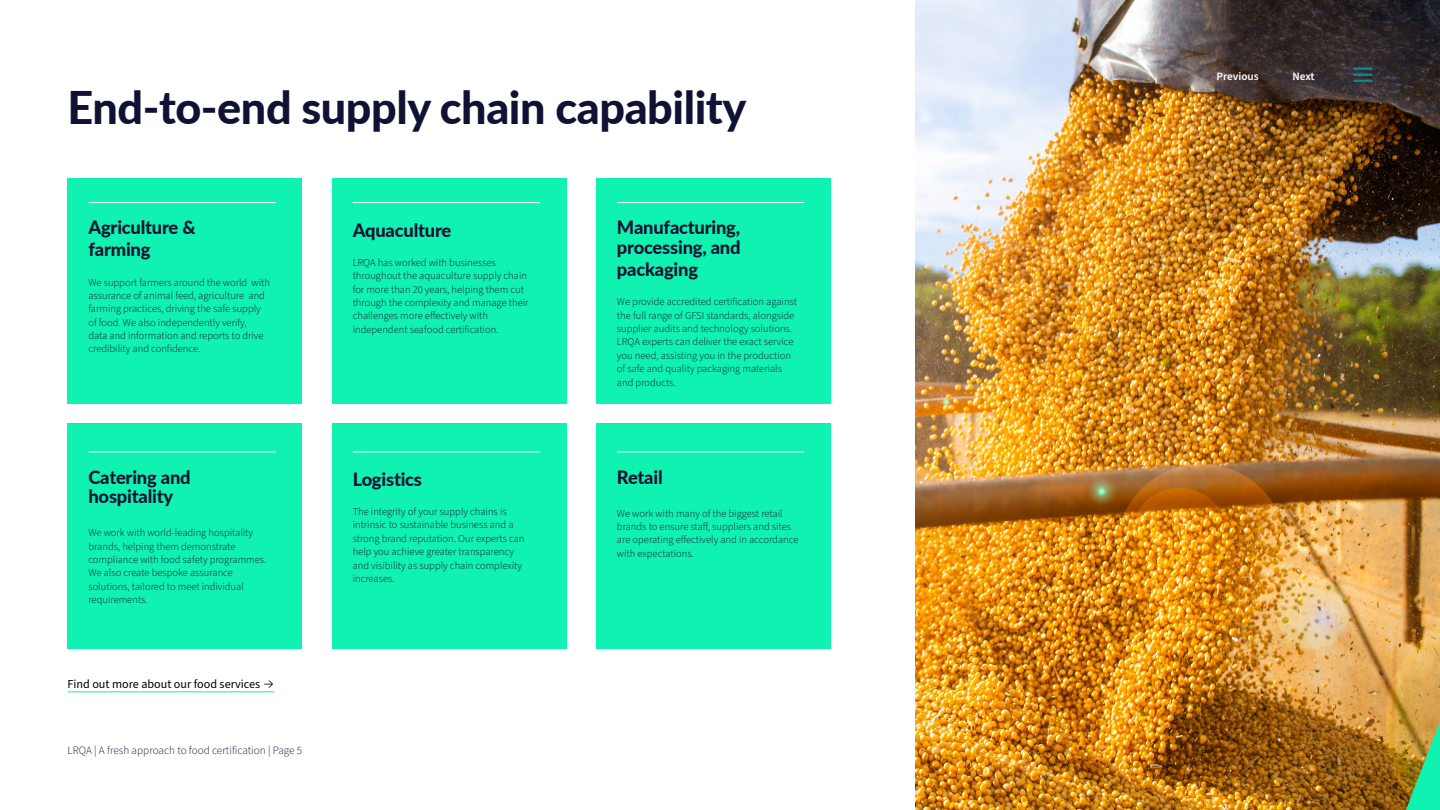
<style>
.page{position:relative;width:1440px;height:810px;background:#fff}
.page>*{position:absolute;margin:0;border:0;box-sizing:border-box;transform-origin:0 0}
.t1{font:800 45px "Lato";letter-spacing:-.01em;color:#0f1232}
.t2{font:800 18.3px/19.7px "Lato";letter-spacing:-.01em;color:#0f1232}
.t3{font:12.15px "Source Sans Pro";color:#000}
.t4{font:300 11.25px "Source Sans Pro";color:#0f1232}
.t5{font:600 11.25px "Source Sans Pro";color:#fff}
.t6{font:300 10.57px/13.4px "Source Sans Pro";color:#0f1232}
.s1{font-family:"Inter";font-weight:300}
</style>
<div class="page">
<img style="left:915px;top:0;width:525px;height:810px">
<div style="left:68px;top:178px;width:234px;height:226px;background:#0ff2b2"></div>
<div style="left:332px;top:178px;width:235px;height:226px;background:#0ff2b2"></div>
<div style="left:596px;top:178px;width:235px;height:226px;background:#0ff2b2"></div>
<div style="left:68px;top:423px;width:234px;height:226px;background:#0ff2b2"></div>
<div style="left:332px;top:423px;width:235px;height:226px;background:#0ff2b2"></div>
<div style="left:596px;top:423px;width:235px;height:226px;background:#0ff2b2"></div>
<hr style="left:88px;top:202px;width:187px;height:1px;background:#fff">
<hr style="left:353px;top:202px;width:187px;height:1px;background:#fff">
<hr style="left:617px;top:202px;width:187px;height:1px;background:#fff">
<hr style="left:88px;top:452px;width:187px;height:1px;background:#fff">
<hr style="left:353px;top:452px;width:187px;height:1px;background:#fff">
<hr style="left:617px;top:452px;width:187px;height:1px;background:#fff">
<hr style="left:68px;top:692px;width:206px;height:1px;background:#0ff2b2">
<svg style="left:1406px;top:722px;width:34px;height:88px;background:#5fbb6e"></svg>
<hr style="left:1353px;top:67px;width:19px;height:3px;background:#088c8a">
<svg style="left:1353px;top:74px;width:19px;height:8px"></svg>
<h1 class="t1" style="left:68px;top:74px;width:680px">End-to-end supply chain capability</h1>
<h2 class="t2" style="left:88px;top:216px;width:109px;line-height:21.8px">Agriculture &amp; farming</h2>
<p class="t6" style="left:88px;top:276px;width:183px">We support farmers around the world with assurance of animal feed, agriculture and farming practices, driving the safe supply of food. We also independently verify,<br>data and information and reports to drive credibility and confidence.</p>
<h2 class="t2" style="left:88px;top:466px;width:104px">Catering and hospitality</h2>
<p class="t6" style="left:88px;top:526px;width:180px">We work with world-leading hospitality brands, helping them demonstrate compliance with food safety programmes.<br>We also create bespoke assurance solutions, tailored to meet individual requirements.</p>
<p class="t3" style="left:68px;top:676px;width:208px">Find out more about our food services <span class="s1">-&gt;</span></p>
<p class="t4" style="left:67px;top:743px;width:236px">LRQA | A fresh approach to food certification | Page 5</p>
<h2 class="t2" style="left:353px;top:219px;width:100px">Aquaculture</h2>
<p class="t6" style="left:353px;top:256px;width:177px">LRQA has worked with businesses throughout the aquaculture supply chain for more than 20 years, helping them cut through the complexity and manage their challenges more effectively with independent seafood certification.</p>
<h2 class="t2" style="left:353px;top:469px;width:71px">Logistics</h2>
<p class="t6" style="left:353px;top:505px;width:173px">The integrity of your supply chains is intrinsic to sustainable business and a strong brand reputation. Our experts can help you achieve greater transparency and visibility as supply chain complexity increases.</p>
<h2 class="t2" style="left:617px;top:217px;width:125px">Manufacturing, processing, and</h2>
<h2 class="t2" style="left:617px;top:259px;width:83px">packaging</h2>
<p class="t6" style="left:617px;top:295px;width:181px">We provide accredited certification against the full range of GFSI standards, alongside supplier audits and technology solutions.<br>LRQA experts can deliver the exact service you need, assisting you in the production of safe and quality packaging materials and products.</p>
<h2 class="t2" style="left:617px;top:466px;width:47px">Retail</h2>
<p class="t6" style="left:617px;top:507px;width:183px">We work with many of the biggest retail brands to ensure staff, suppliers and sites are operating effectively and in accordance with expectations.</p>
<p class="t5" style="left:1216px;top:69px;width:44px">Previous</p>
<p class="t5" style="left:1292px;top:69px;width:24px">Next</p>
</div>
